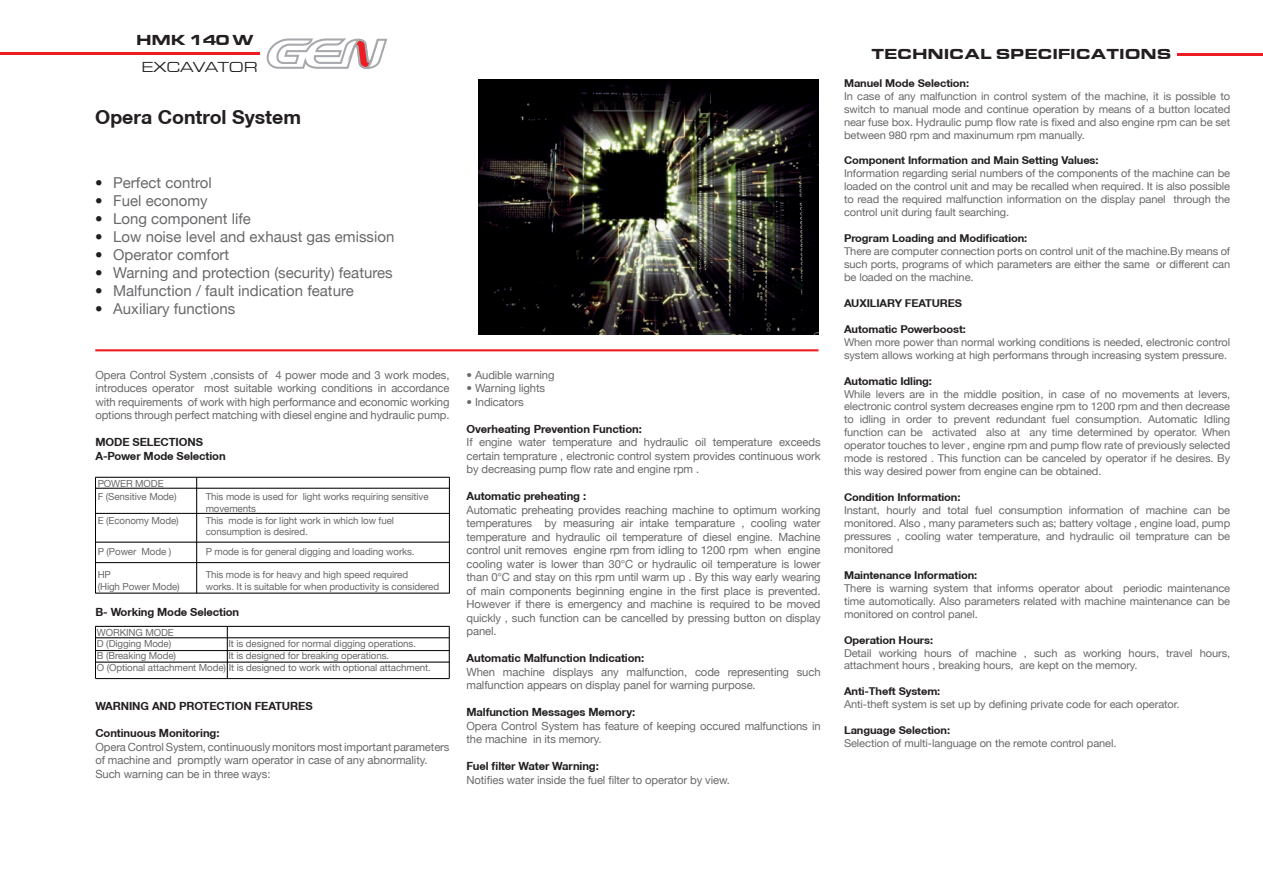
<style>
.page{position:relative;width:1263px;height:893px;background:#fff}
.page>*{position:absolute;margin:0;border:0;box-sizing:border-box;transform-origin:0 0}
.t1{font:700 19.5px "Helvetica Neue CE";color:#231f20}
.t2{font:15px "Helvetica Neue";color:#69696c}
.t3{font:900 15px "Euro Stile Extended";letter-spacing:-.01em;color:#231f20}
.t4{font:15px "Euro Stile Extended";letter-spacing:-.01em;color:#231f20}
.t5{font:11.25px/13.5px "Helvetica Neue";letter-spacing:-.01em;color:#69696c;text-align:justify}
.t6{font:700 11.25px/13.5px "Helvetica Neue CE";letter-spacing:-.01em;color:#231f20}
.t7{font:10.8px/12.9px "Helvetica Neue";letter-spacing:-.01em;color:#69696c;text-align:justify}
.t8{font:700 10.8px "Helvetica Neue CE";letter-spacing:-.01em;color:#231f20}
.t9{font:9.75px/11.7px "Helvetica Neue";letter-spacing:-.01em;color:#69696c}
.s1{color:#231f20}
</style>
<div class="page">
<hr style="left:0;top:52px;width:259px;height:2px;background:#ee1d23">
<hr style="left:1178px;top:53px;width:85px;height:2px;background:#ee1d23">
<img style="left:478px;top:79px;width:340px;height:255px">
<hr style="left:95px;top:349px;width:723px;height:2px;background:#ee1d23">
<svg style="left:266px;top:38px;width:122px;height:31px"></svg>
<hr style="left:95px;top:593px;width:354px;height:1px;background:#040503">
<hr style="left:95px;top:562px;width:354px;height:1px;background:#040503">
<hr style="left:95px;top:542px;width:354px;height:1px;background:#040503">
<hr style="left:95px;top:513px;width:354px;height:1px;background:#040503">
<hr style="left:95px;top:488px;width:354px;height:1px;background:#040503">
<hr style="left:95px;top:477px;width:354px;height:1px;background:#040503">
<hr style="left:196px;top:477px;width:1px;height:116px;background:#040503">
<hr style="left:449px;top:477px;width:1px;height:116px;background:#040503">
<hr style="left:95px;top:477px;width:1px;height:116px;background:#040503">
<hr style="left:95px;top:678px;width:354px;height:1px;background:#040503">
<hr style="left:95px;top:662px;width:354px;height:1px;background:#040503">
<hr style="left:95px;top:650px;width:354px;height:1px;background:#040503">
<hr style="left:95px;top:638px;width:354px;height:1px;background:#040503">
<hr style="left:95px;top:626px;width:354px;height:1px;background:#040503">
<hr style="left:95px;top:626px;width:1px;height:52px;background:#040503">
<hr style="left:227px;top:626px;width:1px;height:52px;background:#040503">
<hr style="left:449px;top:626px;width:1px;height:52px;background:#040503">
<h2 class="t3" style="left:136px;top:31px;width:119px">HMK 140 W</h2>
<h2 class="t4" style="left:141px;top:59px;width:118px">EXCAVATOR</h2>
<h1 class="t1" style="left:95px;top:110px;width:207px">Opera Control System</h1>
<h2 class="t2" style="left:95px;top:173px;width:118px"><span class="s1">•</span> Perfect control</h2>
<h2 class="t2" style="left:95px;top:191px;width:114px"><span class="s1">•</span> Fuel economy</h2>
<h2 class="t2" style="left:95px;top:209px;width:157px"><span class="s1">•</span> Long component life</h2>
<h2 class="t2" style="left:95px;top:227px;width:301px"><span class="s1">•</span> Low noise level and exhaust gas emission</h2>
<h2 class="t2" style="left:95px;top:245px;width:136px"><span class="s1">•</span> Operator comfort</h2>
<h2 class="t2" style="left:95px;top:263px;width:299px"><span class="s1">•</span> Warning and protection (security) features</h2>
<h2 class="t2" style="left:95px;top:281px;width:260px"><span class="s1">•</span> Malfunction / fault indication feature</h2>
<h2 class="t2" style="left:95px;top:299px;width:142px"><span class="s1">•</span> Auxiliary functions</h2>
<p class="t5" style="left:95px;top:368px;width:356px">Opera Control System ,consists of 4 power mode and 3 work modes, introduces operator most suitable working conditions in accordance with requirements of work with high performance and economic working options through perfect matching with diesel engine and hydraulic pump.</p>
<p class="t6" style="left:95px;top:437px;width:132px">MODE SELECTIONS<br>A-Power Mode Selection</p>
<p class="t9" style="left:98px;top:477px;width:67px">POWER MODE</p>
<p class="t9" style="left:98px;top:491px;width:80px">F (Sensitive Mode)</p>
<p class="t9" style="left:206px;top:491px;width:224px">This mode is used for light works requiring sensitive movements</p>
<p class="t9" style="left:98px;top:514px;width:83px">E (Economy Mode)</p>
<p class="t9" style="left:206px;top:514px;width:190px">This mode is for light work in which low fuel consumption is desired.</p>
<p class="t9" style="left:98px;top:545px;width:75px">P (Power Mode )</p>
<p class="t9" style="left:206px;top:545px;width:210px">P mode is for general digging and loading works.</p>
<p class="t9" style="left:98px;top:569px;width:15px">HP</p>
<p class="t9" style="left:206px;top:569px;width:204px">This mode is for heavy and high speed required</p>
<p class="t9" style="left:98px;top:580px;width:84px">(High Power Mode)</p>
<p class="t9" style="left:206px;top:580px;width:235px">works. It is suitable for when productivity is considered</p>
<p class="t6" style="left:95px;top:606px;width:145px">B- Working Mode Selection</p>
<p class="t9" style="left:97px;top:626px;width:78px">WORKING MODE<br>D (Digging Mode)</p>
<p class="t9" style="left:228px;top:638px;width:189px">It is designed for normal digging operations.</p>
<p class="t9" style="left:97px;top:650px;width:81px">B (Breaking Mode)</p>
<p class="t9" style="left:97px;top:650px;width:335px;text-indent:132px">It is designed for breaking operations.<br>O (Optional attachment Mode) It is designed to work with optional attachment.</p>
<p class="t6" style="left:95px;top:701px;width:219px">WARNING AND PROTECTION FEATURES</p>
<p class="t6" style="left:95px;top:728px;width:126px">Continuous Monitoring:</p>
<p class="t5" style="left:95px;top:740px;width:356px;text-align:left">Opera Control System, continuously monitors most important parameters of machine and promptly warn operator in case of any abnormality.<br>Such warning can be in three ways:</p>
<p class="t5" style="left:466px;top:368px;width:89px">• Audible warning</p>
<p class="t5" style="left:466px;top:381px;width:80px">• Warning lights</p>
<p class="t5" style="left:466px;top:395px;width:59px">• Indicators</p>
<p class="t6" style="left:466px;top:423px;width:177px">Overheating Prevention Function:</p>
<p class="t5" style="left:466px;top:435px;width:356px">If engine water temperature and hydraulic oil temperature exceeds certain temprature , electronic control system provides continuous work by decreasing pump flow rate and engine rpm .</p>
<p class="t6" style="left:466px;top:491px;width:121px">Automatic preheating :</p>
<p class="t5" style="left:466px;top:503px;width:356px">Automatic preheating provides reaching machine to optimum working temperatures by measuring air intake temparature , cooling water temperature and hydraulic oil temperature of diesel engine. Machine control unit removes engine rpm from idling to 1200 rpm when engine cooling water is lower than 30°C or hydraulic oil temperature is lower than 0°C and stay on this rpm until warm up . By this way early wearing of main components beginning engine in the first place is prevented.<br>However if there is emergency and machine is required to be moved quickly , such function can be cancelled by pressing button on display panel.</p>
<p class="t6" style="left:466px;top:653px;width:179px">Automatic Malfunction Indication:</p>
<p class="t5" style="left:466px;top:665px;width:356px">When machine displays any malfunction, code representing such malfunction appears on display panel for warning purpose.</p>
<p class="t6" style="left:466px;top:707px;width:170px">Malfunction Messages Memory:</p>
<p class="t5" style="left:466px;top:719px;width:356px">Opera Control System has feature of keeping occured malfunctions in the machine in its memory.</p>
<p class="t6" style="left:466px;top:761px;width:134px">Fuel filter Water Warning:</p>
<p class="t5" style="left:466px;top:773px;width:265px">Notifies water inside the fuel filter to operator by view.</p>
<h2 class="t3" style="left:871px;top:45px;width:301px">TECHNICAL SPECIFICATIONS</h2>
<p class="t8" style="left:844px;top:79px;width:127px">Manuel Mode Selection:</p>
<p class="t7" style="left:844px;top:89px;width:388px">In case of any malfunction in control system of the machine, it is possible to switch to manual mode and continue operation by means of a button located near fuse box. Hydraulic pump flow rate is fixed and also engine rpm can be set between 980 rpm and maxinumum rpm manually.</p>
<p class="t8" style="left:844px;top:157px;width:256px">Component Information and Main Setting Values:</p>
<p class="t7" style="left:844px;top:167px;width:388px">Information regarding serial numbers of the components of the machine can be loaded on the control unit and may be recalled when required. It is also possible to read the required malfunction information on the display panel through the control unit during fault searching.</p>
<p class="t8" style="left:844px;top:234px;width:185px">Program Loading and Modification:</p>
<p class="t7" style="left:844px;top:245px;width:388px">There are computer connection ports on control unit of the machine.By means of such ports, programs of which parameters are either the same or different can be loaded on the machine.</p>
<p class="t8" style="left:844px;top:299px;width:120px">AUXILIARY FEATURES</p>
<p class="t8" style="left:844px;top:325px;width:123px">Automatic Powerboost:</p>
<p class="t7" style="left:844px;top:335px;width:388px">When more power than normal working conditions is needed, electronic control system allows working at high performans through increasing system pressure.</p>
<p class="t8" style="left:844px;top:377px;width:89px">Automatic Idling:</p>
<p class="t7" style="left:844px;top:387px;width:388px">While levers are in the middle position, in case of no movements at levers, electronic control system decreases engine rpm to 1200 rpm and then decrease to idling in order to prevent redundant fuel consumption. Automatic Idling function can be activated also at any time determined by operator. When operator touches to lever , engine rpm and pump flow rate of previously selected mode is restored . This function can be canceled by operator if he desires. By this way desired power from engine can be obtained.</p>
<p class="t8" style="left:844px;top:493px;width:118px">Condition Information:</p>
<p class="t7" style="left:844px;top:504px;width:388px">Instant, hourly and total fuel consumption information of machine can be monitored. Also , many parameters such as; battery voltage , engine load, pump pressures , cooling water temperature, and hydraulic oil temprature can be monitored</p>
<p class="t8" style="left:844px;top:571px;width:135px">Maintenance Information:</p>
<p class="t7" style="left:844px;top:581px;width:388px">There is warning system that informs operator about periodic maintenance time automotically. Also parameters related with machine maintenance can be monitored on control panel.</p>
<p class="t8" style="left:844px;top:636px;width:91px">Operation Hours:</p>
<p class="t7" style="left:844px;top:646px;width:388px">Detail working hours of machine , such as working hours, travel hours, attachment hours , breaking hours, are kept on the memory.</p>
<p class="t8" style="left:844px;top:688px;width:98px">Anti-Theft System:</p>
<p class="t7" style="left:844px;top:698px;width:337px">Anti-theft system is set up by defining private code for each operator.</p>
<p class="t8" style="left:844px;top:726px;width:108px">Language Selection:</p>
<p class="t7" style="left:844px;top:737px;width:274px">Selection of multi-language on the remote control panel.</p>
</div>
